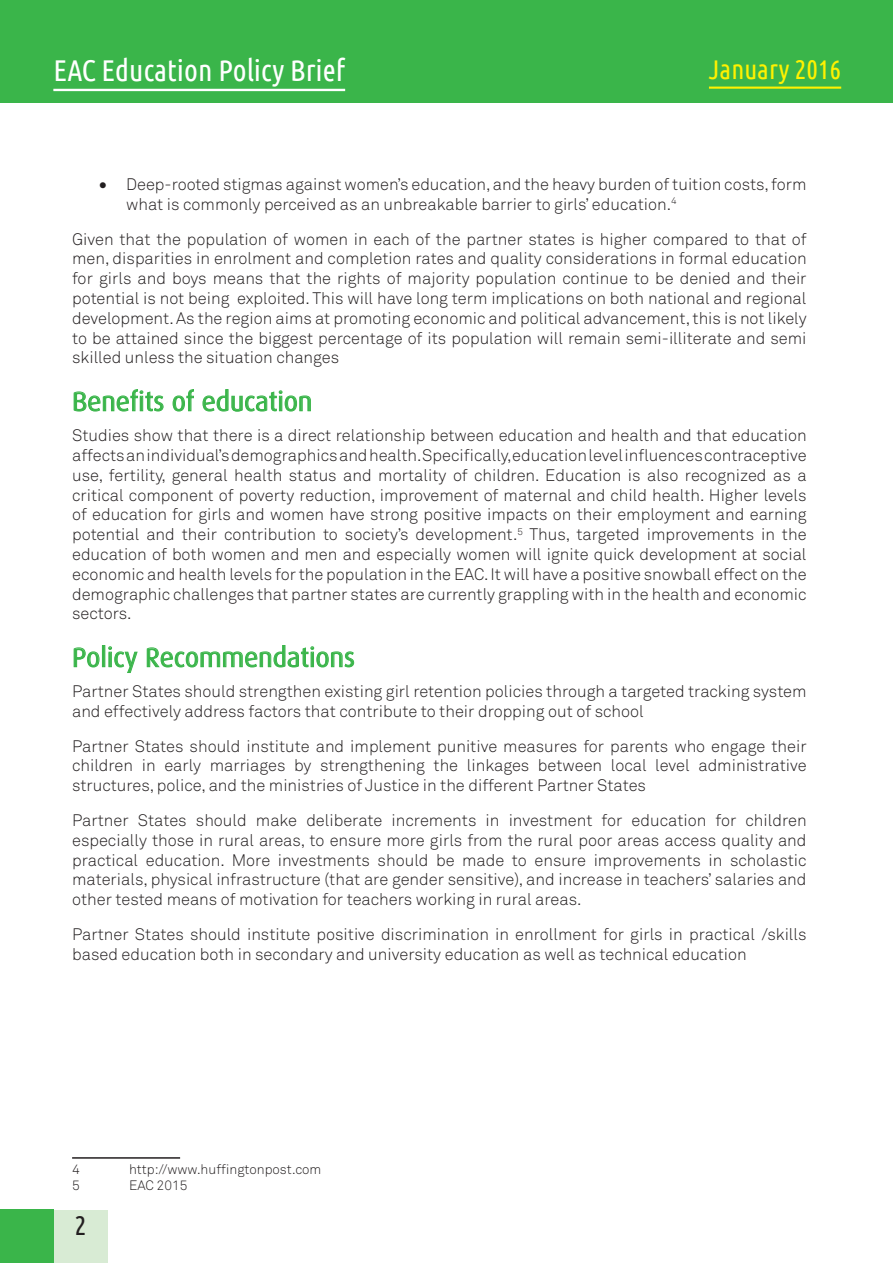
<style>
.page{position:relative;width:893px;height:1263px;background:#fff}
.page>*{position:absolute;margin:0;border:0;box-sizing:border-box;transform-origin:0 0}
.t1{font:30px "Ubuntu Condensed";color:#fff}
.t2{font:27px "Dax";color:#3ab54a}
.t3{font:27px "Ubuntu Condensed";color:#fff101}
.t4{font:27px "Ubuntu Condensed";color:#231f20}
.t5{font:300 16.5px/19.8px "Akkurat";color:#231f20;text-align:justify}
.t6{font:300 13.5px "Akkurat";color:#231f20}
</style>
<div class="page">
<svg style="left:73px;top:389px;width:91px;height:23px"></svg>
<svg style="left:172px;top:389px;width:22px;height:23px"></svg>
<svg style="left:202px;top:389px;width:109px;height:23px"></svg>
<svg style="left:73px;top:647px;width:27px;height:21px"></svg>
<div style="left:102px;top:645px;width:3px;height:22px;border:1px solid #3ab54a"></div>
<svg style="left:108px;top:646px;width:30px;height:27px"></svg>
<svg style="left:147px;top:645px;width:207px;height:23px"></svg>
<hr style="left:72px;top:1157px;width:108px;height:2px;background:#231f20">
<div style="left:35px;top:1210px;width:73px;height:52px;background:#d8ebd4"></div>
<div style="left:0;top:1209px;width:53px;height:54px;background:#3ab54a"></div>
<div style="left:0;top:0;width:893px;height:103px;background:#3ab54a"></div>
<hr style="left:53px;top:89px;width:292px;height:2px;background:#fff">
<hr style="left:709px;top:87px;width:132px;height:2px;background:#fff101">
<h1 class="t1" style="left:53px;top:52px;width:293px">EAC Education Policy Brief</h1>
<h2 class="t3" style="left:709px;top:52px;width:134px">January 2016</h2>
<p class="t5" style="left:126px;top:175px;width:682px;text-indent:-27px">• Deep-rooted stigmas against women’s education, and the heavy burden of tuition costs, form what is commonly perceived as an unbreakable barrier to girls’ education.<sup>4</sup></p>
<p class="t5" style="left:72px;top:229px;width:736px">Given that the population of women in each of the partner states is higher compared to that of men, disparities in enrolment and completion rates and quality considerations in formal education for girls and boys means that the rights of majority population continue to be denied and their potential is not being exploited. This will have long term implications on both national and regional development. As the region aims at promoting economic and political advancement, this is not likely to be attained since the biggest percentage of its population will remain semi-illiterate and semi skilled unless the situation changes</p>
<p class="t2" style="left:72px;top:386px;width:242px">Benefits of education</p>
<p class="t5" style="left:72px;top:426px;width:736px">Studies show that there is a direct relationship between education and health and that education affects an individual’s demographics and health. Specifically, education level influences contraceptive use, fertility, general health status and mortality of children. Education is also recognized as a critical component of poverty reduction, improvement of maternal and child health. Higher levels of education for girls and women have strong positive impacts on their employment and earning potential and their contribution to society’s development.<sup>5</sup> Thus, targeted improvements in the education of both women and men and especially women will ignite quick development at social economic and health levels for the population in the EAC. It will have a positive snowball effect on the demographic challenges that partner states are currently grappling with in the health and economic sectors.</p>
<p class="t2" style="left:72px;top:642px;width:284px">Policy Recommendations</p>
<p class="t5" style="left:72px;top:682px;width:736px">Partner States should strengthen existing girl retention policies through a targeted tracking system and effectively address factors that contribute to their dropping out of school</p>
<p class="t5" style="left:72px;top:736px;width:736px">Partner States should institute and implement punitive measures for parents who engage their children in early marriages by strengthening the linkages between local level administrative structures, police, and the ministries of Justice in the different Partner States</p>
<p class="t5" style="left:72px;top:811px;width:736px">Partner States should make deliberate increments in investment for education for children especially those in rural areas, to ensure more girls from the rural poor areas access quality and practical education. More investments should be made to ensure improvements in scholastic materials, physical infrastructure (that are gender sensitive), and increase in teachers’ salaries and other tested means of motivation for teachers working in rural areas.</p>
<p class="t5" style="left:72px;top:925px;width:736px">Partner States should institute positive discrimination in enrollment for girls in practical /skills based education both in secondary and university education as well as technical education</p>
<p class="t6" style="left:72px;top:1161px;width:9px">4</p>
<p class="t6" style="left:129px;top:1161px;width:194px">http://www.huffingtonpost.com</p>
<p class="t6" style="left:72px;top:1177px;width:9px">5</p>
<p class="t6" style="left:129px;top:1177px;width:60px">EAC 2015</p>
<p class="t4" style="left:75px;top:1209px;width:13px">2</p>
</div>
